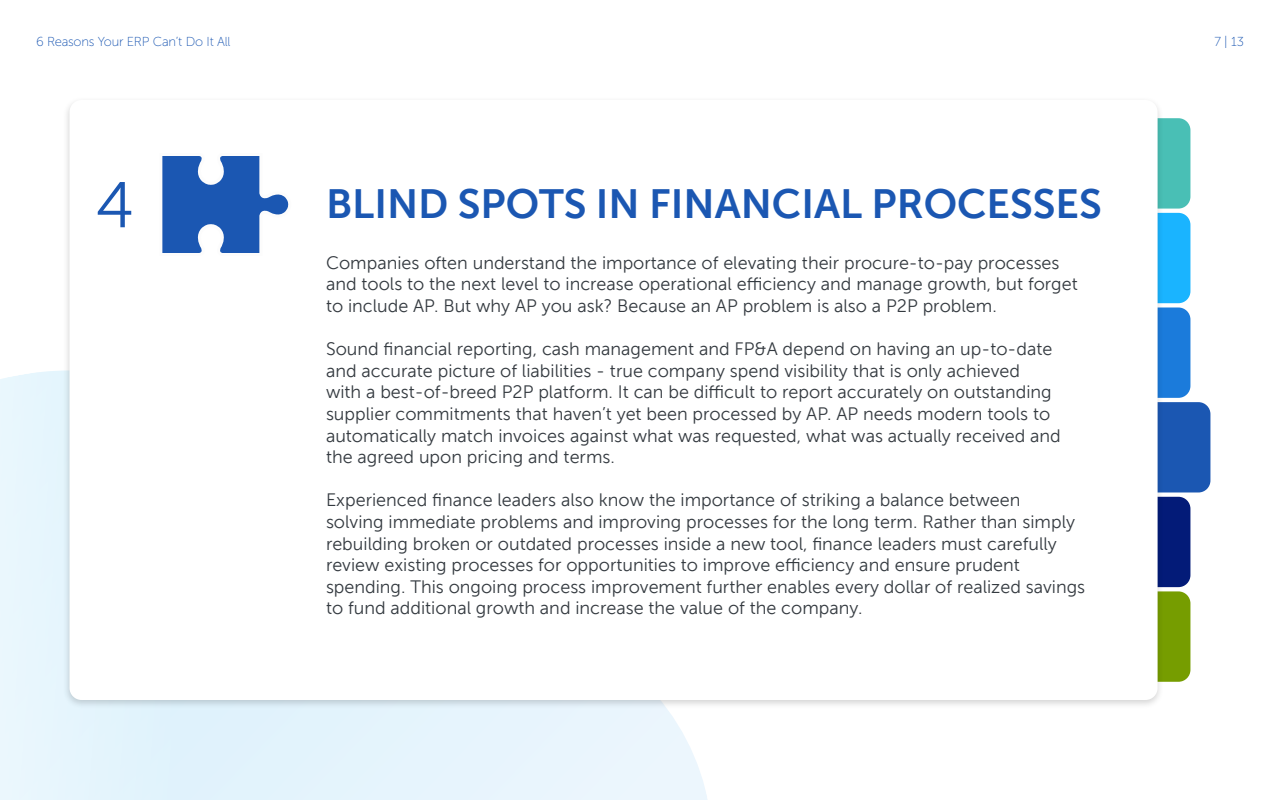
<style>
.page{position:relative;width:1280px;height:800px;background:#fff}
.page>*{position:absolute;margin:0;border:0;box-sizing:border-box;transform-origin:0 0}
.t1{font:64.3px "Museo Sans 300";color:#1b57b2}
.t2{font:41px "Museo Sans 700";color:#1b57b2}
.t3{font:18px/21.6px "Museo Sans 300";color:#343a40}
.t4{font:13px "Museo Sans 100";letter-spacing:-.02em;color:#1b57b2}
</style>
<div class="page">
<div style="left:0;top:370px;width:708px;height:430px;background:#e7f5fd"></div>
<div style="left:1085px;top:497px;width:105px;height:90px;background:#031b78;border-radius:12px"></div>
<div style="left:1085px;top:591px;width:105px;height:91px;background:#769d00;border-radius:12px"></div>
<div style="left:1085px;top:308px;width:105px;height:90px;background:#1b7bdb;border-radius:12px"></div>
<div style="left:1105px;top:402px;width:105px;height:90px;background:#1b57b2;border-radius:12px"></div>
<div style="left:1085px;top:118px;width:105px;height:91px;background:#49bfb5;border-radius:12px"></div>
<div style="left:1085px;top:213px;width:105px;height:90px;background:#1ab4ff;border-radius:12px"></div>
<div style="left:63px;top:96px;width:1101px;height:614px;background:#000;opacity:.17"></div>
<div style="left:70px;top:100px;width:1088px;height:600px;background:#fff;border-radius:12px"></div>
<svg style="left:162px;top:156px;width:127px;height:97px"></svg>
<p class="t4" style="left:36px;top:34px;width:196px">6 Reasons Your ERP Can’t Do It All</p>
<p class="t4" style="left:1214px;top:34px;width:31px">7 | 13</p>
<h1 class="t1" style="left:96px;top:170px;width:40px">4</h1>
<h2 class="t2" style="left:326px;top:181px;width:777px">BLIND SPOTS IN FINANCIAL PROCESSES</h2>
<p class="t3" style="left:326px;top:252px;width:753px">Companies often understand the importance of elevating their procure-to-pay processes and tools to the next level to increase operational efficiency and manage growth, but forget to include AP. But why AP you ask? Because an AP problem is also a P2P problem.</p>
<p class="t3" style="left:326px;top:338px;width:736px">Sound financial reporting, cash management and FP&amp;A depend on having an up-to-date and accurate picture of liabilities - true company spend visibility that is only achieved<br>with a best-of-breed P2P platform. It can be difficult to report accurately on outstanding supplier commitments that haven’t yet been processed by AP. AP needs modern tools to automatically match invoices against what was requested, what was actually received and the agreed upon pricing and terms.</p>
<p class="t3" style="left:326px;top:489px;width:761px">Experienced finance leaders also know the importance of striking a balance between<br>solving immediate problems and improving processes for the long term. Rather than simply rebuilding broken or outdated processes inside a new tool, finance leaders must carefully review existing processes for opportunities to improve efficiency and ensure prudent spending. This ongoing process improvement further enables every dollar of realized savings to fund additional growth and increase the value of the company.</p>
</div>
